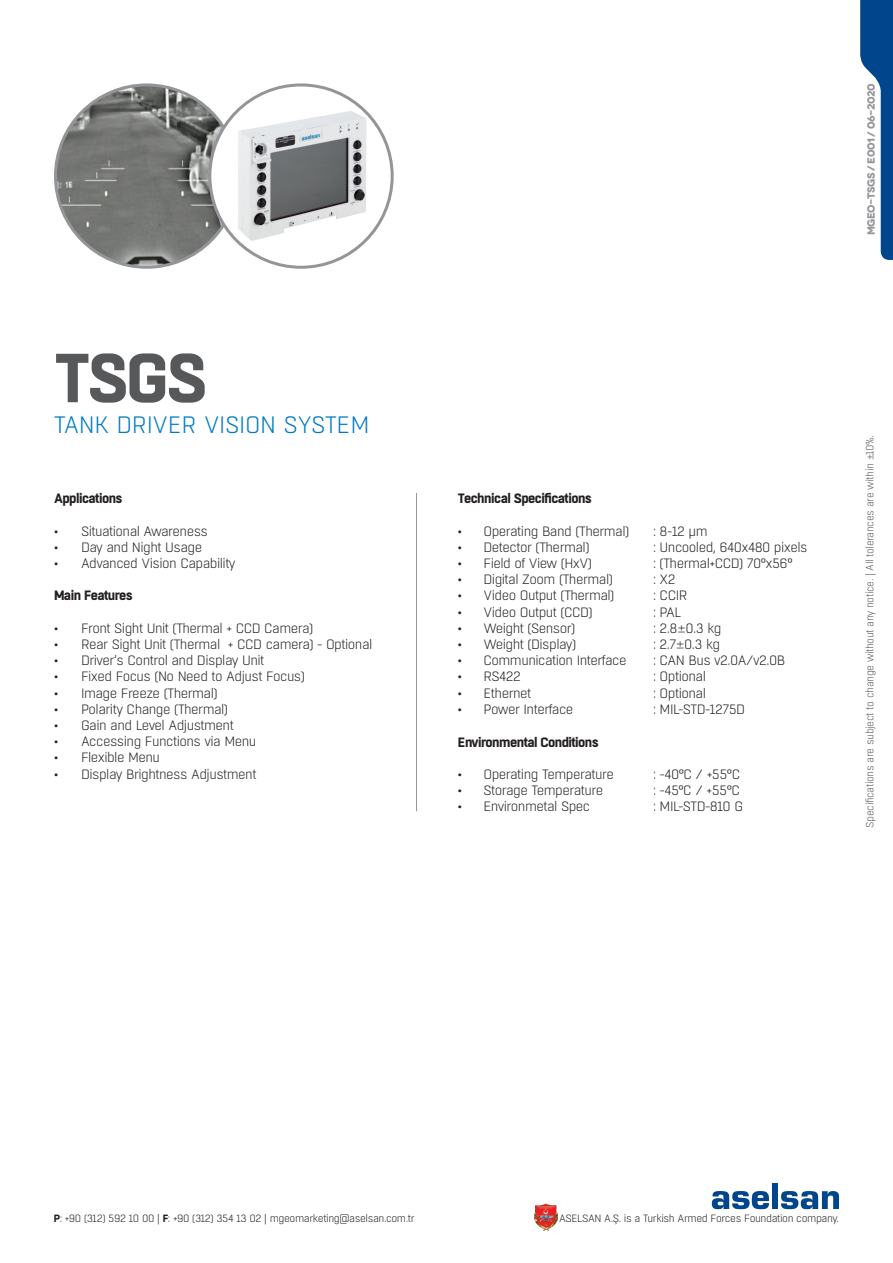
<style>
.page{position:relative;width:893px;height:1263px;background:#fff}
.page>*{position:absolute;margin:0;border:0;box-sizing:border-box;transform-origin:0 0}
.t1{font:700 69.15px "Boxed";color:#57585a}
.t2{font:300 23.7px "Boxed";letter-spacing:-.015em;color:#007ac2}
.t3{font:300 13.5px "Boxed";letter-spacing:-.04em;color:#231f20}
.sda{font:700 13.5px "Boxed";letter-spacing:-.04em;color:#231f20}
.t4{font:300 10.5px "Boxed";letter-spacing:-.04em;color:#231f20}
.t5{font:300 10.5px "Boxed";letter-spacing:-.04em;color:#57585a}
.t6{font:700 10.5px "Novecentowide";letter-spacing:-.04em;color:#939598}
.s1{font-family:"Avenir Next LT Pro"}
.s2{font-family:"Minion Pro";font-weight:400}
.s3{font-weight:700}
</style>
<div class="page">
<img style="left:534px;top:1203px;width:23px;height:28px">
<svg style="left:712px;top:1191px;width:57px;height:18px"></svg>
<div style="left:772px;top:1183px;width:6px;height:26px;background:#01468c"></div>
<svg style="left:781px;top:1191px;width:58px;height:18px"></svg>
<svg style="left:860px;top:0;width:33px;height:260px"></svg>
<hr style="left:416px;top:493px;width:1px;height:318px;background:#939598">
<img style="left:56px;top:85px;width:182px;height:182px;border-radius:91px">
<div style="left:210px;top:85px;width:182px;height:182px;background:#fff;border-radius:50%"></div>
<img style="left:225px;top:108px;width:152px;height:137px">
<p class="t1" style="left:54px;top:332px;width:155px">TSGS</p>
<p class="t2" style="left:54px;top:410px;width:317px">TANK DRIVER VISION SYSTEM</p>
<p class="sda" style="left:54px;top:489px;width:70px">Applications</p>
<p class="t3" style="left:54px;top:522px;width:156px">• Situational Awareness</p>
<p class="t3" style="left:54px;top:539px;width:150px">• Day and Night Usage</p>
<p class="t3" style="left:54px;top:555px;width:183px">• Advanced Vision Capability</p>
<p class="sda" style="left:54px;top:586px;width:81px">Main Features</p>
<p class="t3" style="left:54px;top:620px;width:261px">• Front Sight Unit (Thermal + CCD Camera)</p>
<p class="t3" style="left:54px;top:636px;width:320px">• Rear Sight Unit (Thermal + CCD camera) - Optional</p>
<p class="t3" style="left:54px;top:652px;width:212px">• Driver’s Control and Display Unit</p>
<p class="t3" style="left:54px;top:668px;width:252px">• Fixed Focus (No Need to Adjust Focus)</p>
<p class="t3" style="left:54px;top:684px;width:165px">• Image Freeze (Thermal)</p>
<p class="t3" style="left:54px;top:701px;width:176px">• Polarity Change (Thermal)</p>
<p class="t3" style="left:54px;top:717px;width:181px">• Gain and Level Adjustment</p>
<p class="t3" style="left:54px;top:733px;width:204px">• Accessing Functions via Menu</p>
<p class="t3" style="left:54px;top:749px;width:108px">• Flexible Menu</p>
<p class="t3" style="left:54px;top:765px;width:204px">• Display Brightness Adjustment</p>
<p class="t6" style="left:864px;top:235px;width:154px;rotate:-90deg">MGEO-TSGS / e001 / 06-2020</p>
<p class="sda" style="left:458px;top:489px;width:136px">Technical Specifications</p>
<p class="t3" style="left:458px;top:523px;width:173px">• Operating Band (Thermal)</p>
<p class="t3" style="left:653px;top:523px;width:56px">: 8-12 µm</p>
<p class="t3" style="left:458px;top:539px;width:133px">• Detector (Thermal)</p>
<p class="t3" style="left:653px;top:539px;width:156px">: Uncooled, 640x480 pixels</p>
<p class="t3" style="left:458px;top:555px;width:135px">• Field of View (HxV)</p>
<p class="t3" style="left:653px;top:555px;width:141px">: (Thermal+CCD) 70°x56°</p>
<p class="t3" style="left:458px;top:571px;width:156px">• Digital Zoom (Thermal)</p>
<p class="t3" style="left:653px;top:571px;width:24px">: X2</p>
<p class="t3" style="left:458px;top:587px;width:158px">• Video Output (Thermal)</p>
<p class="t3" style="left:653px;top:587px;width:36px">: CCIR</p>
<p class="t3" style="left:458px;top:604px;width:136px">• Video Output (CCD)</p>
<p class="t3" style="left:653px;top:604px;width:30px">: PAL</p>
<p class="t3" style="left:458px;top:620px;width:119px">• Weight (Sensor)</p>
<p class="t3" style="left:653px;top:620px;width:70px">: 2.8<span class="s1">±</span>0.3 kg</p>
<p class="t3" style="left:458px;top:636px;width:120px">• Weight (Display)</p>
<p class="t3" style="left:653px;top:636px;width:69px">: 2.7<span class="s1">±</span>0.3 kg</p>
<p class="t3" style="left:458px;top:652px;width:170px">• Communication Interface</p>
<p class="t3" style="left:653px;top:652px;width:134px">: CAN Bus v2.0A/v2.0B</p>
<p class="t3" style="left:458px;top:668px;width:64px">• RS422</p>
<p class="t3" style="left:653px;top:668px;width:55px">: Optional</p>
<p class="t3" style="left:458px;top:685px;width:75px">• Ethernet</p>
<p class="t3" style="left:653px;top:685px;width:55px">: Optional</p>
<p class="t3" style="left:458px;top:701px;width:117px">• Power Interface</p>
<p class="t3" style="left:653px;top:701px;width:94px">: MIL-STD-1275D</p>
<p class="sda" style="left:458px;top:733px;width:142px">Environmental Conditions</p>
<p class="t3" style="left:458px;top:766px;width:157px">• Operating Temperature</p>
<p class="t3" style="left:653px;top:766px;width:89px">: -40°C / +55°C</p>
<p class="t3" style="left:458px;top:782px;width:147px">• Storage Temperature</p>
<p class="t3" style="left:653px;top:782px;width:89px">: -45°C / +55°C</p>
<p class="t3" style="left:458px;top:798px;width:134px">• Environmetal Spec</p>
<p class="t3" style="left:653px;top:798px;width:92px">: MIL-STD-810 G</p>
<p class="t5" style="left:863px;top:827px;width:394px;rotate:-90deg">Specifications are subject to change without any notice. | All tolerances are within <span class="s2">±</span>10%.</p>
<p class="t4" style="left:54px;top:1212px;width:362px"><span class="s3">P</span>: +90 (312) 592 10 00 | <span class="s3">F</span>: +90 (312) 354 13 02 | mgeomarketing@aselsan.com.tr</p>
<p class="t4" style="left:559px;top:1212px;width:281px">ASELSAN A.Ş. is a Turkish Armed Forces Foundation company.</p>
</div>
